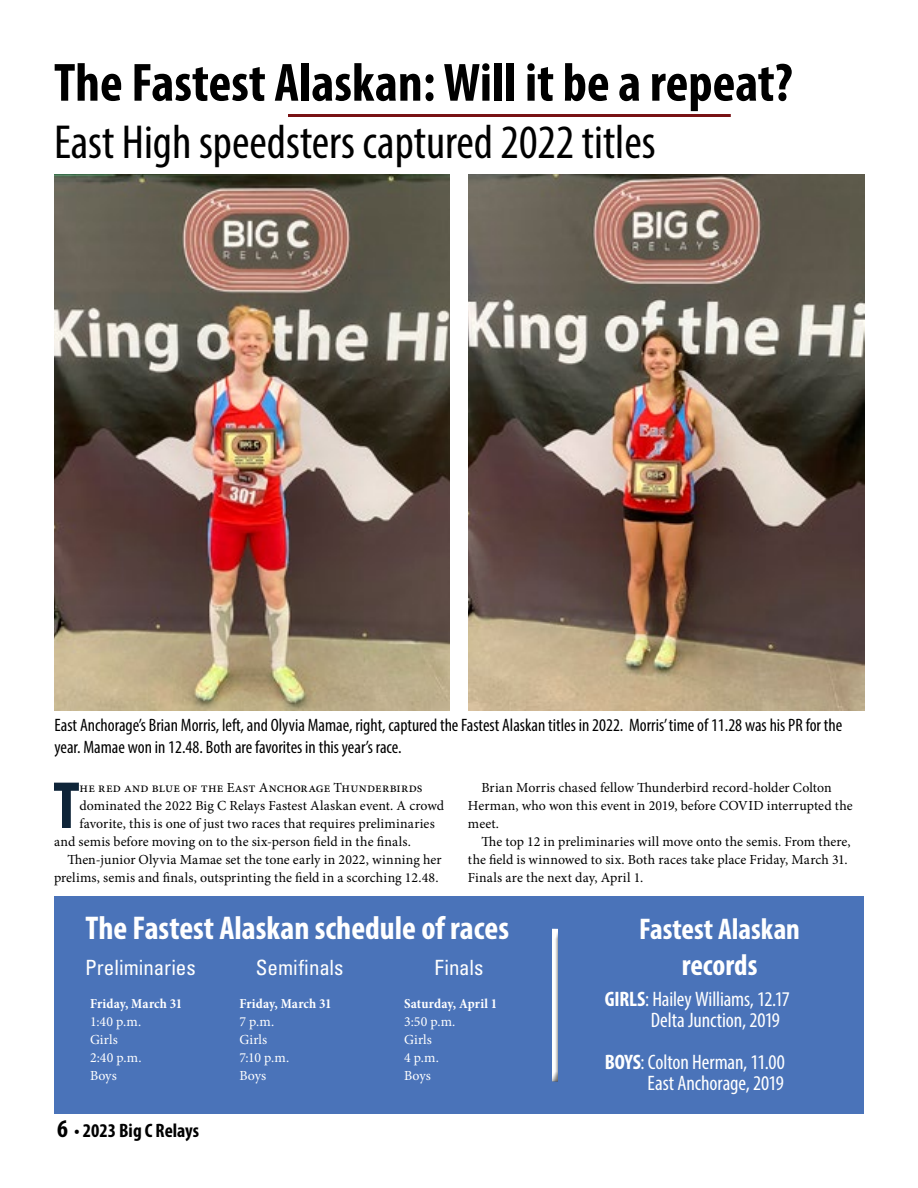
<style>
.page{position:relative;width:918px;height:1188px;background:#fff}
.page>*{position:absolute;margin:0;border:0;box-sizing:border-box;transform-origin:0 0}
.t1{font:700 condensed 67.35px "Myriad Pro";color:#0e2438}
.t2{font:700 condensed 54.3px "Myriad Pro";color:#000}
.t3{font:condensed 48px "Myriad Pro";color:#000}
.t4{font:700 condensed 33px "Myriad Pro";color:#fff}
.t5{font:700 condensed 30px/36px "Myriad Pro";color:#fff;text-align:center}
.t6{font:condensed 21px/21px "Myriad Pro";letter-spacing:-.005em;color:#fff}
.t7{font:condensed 21px "Univers";color:#fff}
.t8{font:700 condensed 19.5px "Myriad Pro";color:#000}
.t9{font:condensed 18px/21.6px "Myriad Pro";color:#000}
.t10{font:13.8px/18px "Minion Pro";letter-spacing:.005em;color:#000}
.t11{font:13.8px/18px "Minion Pro";letter-spacing:.015em;color:#fff}
.t12{font:700 condensed 13.8px "Minion Pro";letter-spacing:.01em;color:#fff}
.s1{font-size:25.5px}
.s2{font-weight:700}
</style>
<div class="page">
<div style="left:55px;top:896px;width:809px;height:218px;background:#4a73b9"></div>
<hr style="left:288px;top:114px;width:443px;height:3px;background:#781214">
<div style="left:546px;top:921px;width:23px;height:161px;background:#000;opacity:.75"></div>
<img style="left:54px;top:175px;width:396px;height:535px">
<img style="left:468px;top:175px;width:396px;height:535px">
<h2 class="t2" style="left:54px;top:49px;width:740px">The Fastest Alaskan: Will it be a repeat?</h2>
<h3 class="t3" style="left:54px;top:113px;width:603px">East High speedsters captured 2022 titles</h3>
<h3 class="t9" style="left:55px;top:714px;width:789px">East Anchorage’s Brian Morris, left, and Olyvia Mamae, right, captured the Fastest Alaskan titles in 2022. Morris’ time of 11.28 was his PR for the year. Mamae won in 12.48. Both are favorites in this year’s race.</h3>
<h1 class="t1" style="left:53px;top:763px;width:28px">T</h1>
<p class="t10" style="left:80px;top:779px;width:345px">he red and blue of the East Anchorage Thunderbirds</p>
<p class="t10" style="left:80px;top:797px;width:366px">dominated the 2022 Big C Relays Fastest Alaskan event. A crowd</p>
<p class="t10" style="left:80px;top:815px;width:357px">favorite, this is one of just two races that requires preliminaries</p>
<p class="t10" style="left:54px;top:833px;width:358px">and semis before moving on to the six-person field in the finals.</p>
<p class="t10" style="left:68px;top:851px;width:376px">Then-junior Olyvia Mamae set the tone early in 2022, winning her</p>
<p class="t10" style="left:54px;top:869px;width:386px">prelims, semis and finals, outsprinting the field in a scorching 12.48.</p>
<p class="t10" style="left:468px;top:779px;width:386px;text-indent:14px">Brian Morris chased fellow Thunderbird record-holder Colton<br>Herman, who won this event in 2019, before COVID interrupted the meet.</p>
<p class="t10" style="left:468px;top:833px;width:384px;text-indent:14px">The top 12 in preliminaries will move onto the semis. From there, the field is winnowed to six. Both races take place Friday, March 31.<br>Finals are the next day, April 1.</p>
<h3 class="t4" style="left:86px;top:908px;width:425px">The Fastest Alaskan schedule of races</h3>
<h3 class="t7" style="left:85px;top:954px;width:112px">Preliminaries</h3>
<p class="t12" style="left:90px;top:994px;width:94px">Friday, March 31</p>
<p class="t11" style="left:90px;top:1013px;width:53px">1:40 p.m.<br>Girls<br>2:40 p.m.<br>Boys</p>
<h3 class="t7" style="left:256px;top:954px;width:89px">Semifinals</h3>
<p class="t12" style="left:239px;top:994px;width:94px">Friday, March 31</p>
<p class="t11" style="left:239px;top:1013px;width:51px">7 p.m.<br>Girls<br>7:10 p.m.<br>Boys</p>
<h3 class="t7" style="left:434px;top:954px;width:51px">Finals</h3>
<p class="t12" style="left:404px;top:994px;width:95px">Saturday, April 1</p>
<p class="t11" style="left:404px;top:1013px;width:53px">3:50 p.m.<br>Girls<br>4 p.m.<br>Boys</p>
<h3 class="t8" style="left:57px;top:1119px;width:143px"><span class="s1">6</span> • 2023 Big C Relays</h3>
<h3 class="t5" style="left:639px;top:911px;width:163px">Fastest Alaskan records</h3>
<h3 class="t6" style="left:651px;top:988px;width:141px;text-indent:-46px"><span class="s2">GIRLS</span>: Hailey Williams, 12.17<br>Delta Junction, 2019</h3>
<h3 class="t6" style="left:605px;top:1051px;width:181px;text-align:right"><span class="s2">BOYS</span>: Colton Herman, 11.00<br>East Anchorage, 2019</h3>
</div>
